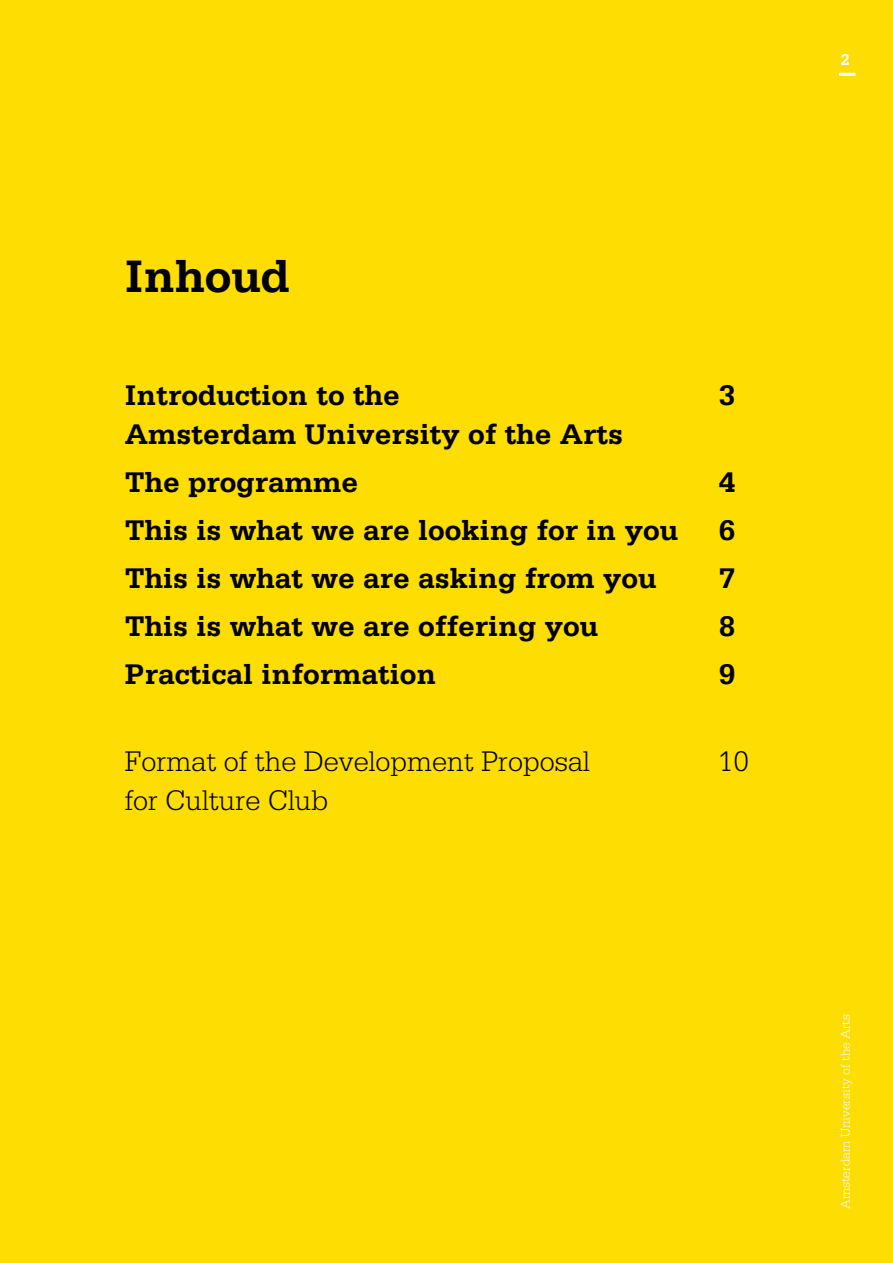
<style>
.page{position:relative;width:893px;height:1263px;background:#fddd02}
.page>*{position:absolute;margin:0;border:0;box-sizing:border-box;transform-origin:0 0}
.t1{font:700 48px "Serifa Std";color:#000}
.t2{font:700 30px/48px "Serifa Std";color:#000}
.t3{font:300 30px "Serifa Std";color:#000}
.t4{font:700 16.5px "Serifa BT";color:#fff}
.t5{font:300 13.5px "Serifa Std";color:#fff}
</style>
<div class="page">
<hr style="left:839px;top:73px;width:16px;height:3px;background:#fff">
<h1 class="t1" style="left:125px;top:248px;width:167px">Inhoud</h1>
<p class="t2" style="left:125px;top:371px;width:277px">Introduction to the</p>
<p class="t2" style="left:719px;top:371px;width:18px">3</p>
<p class="t2" style="left:125px;top:410px;width:500px">Amsterdam University of the Arts<br>The programme</p>
<p class="t2" style="left:719px;top:458px;width:18px">4</p>
<p class="t2" style="left:125px;top:506px;width:555px">This is what we are looking for in you</p>
<p class="t2" style="left:719px;top:506px;width:18px">6</p>
<p class="t2" style="left:125px;top:554px;width:533px">This is what we are asking from you</p>
<p class="t2" style="left:719px;top:554px;width:18px">7</p>
<p class="t2" style="left:125px;top:602px;width:475px">This is what we are offering you</p>
<p class="t2" style="left:719px;top:602px;width:18px">8</p>
<p class="t2" style="left:125px;top:650px;width:313px">Practical information</p>
<p class="t2" style="left:719px;top:650px;width:18px">9</p>
<p class="t3" style="left:125px;top:745px;width:466px">Format of the Development Proposal</p>
<p class="t3" style="left:719px;top:745px;width:31px">10</p>
<p class="t3" style="left:125px;top:784px;width:205px">for Culture Club</p>
<p class="t4" style="left:841px;top:49px;width:10px">2</p>
<p class="t5" style="left:838px;top:1209px;width:196px;rotate:-90deg">Amsterdam University of the Arts</p>
</div>
